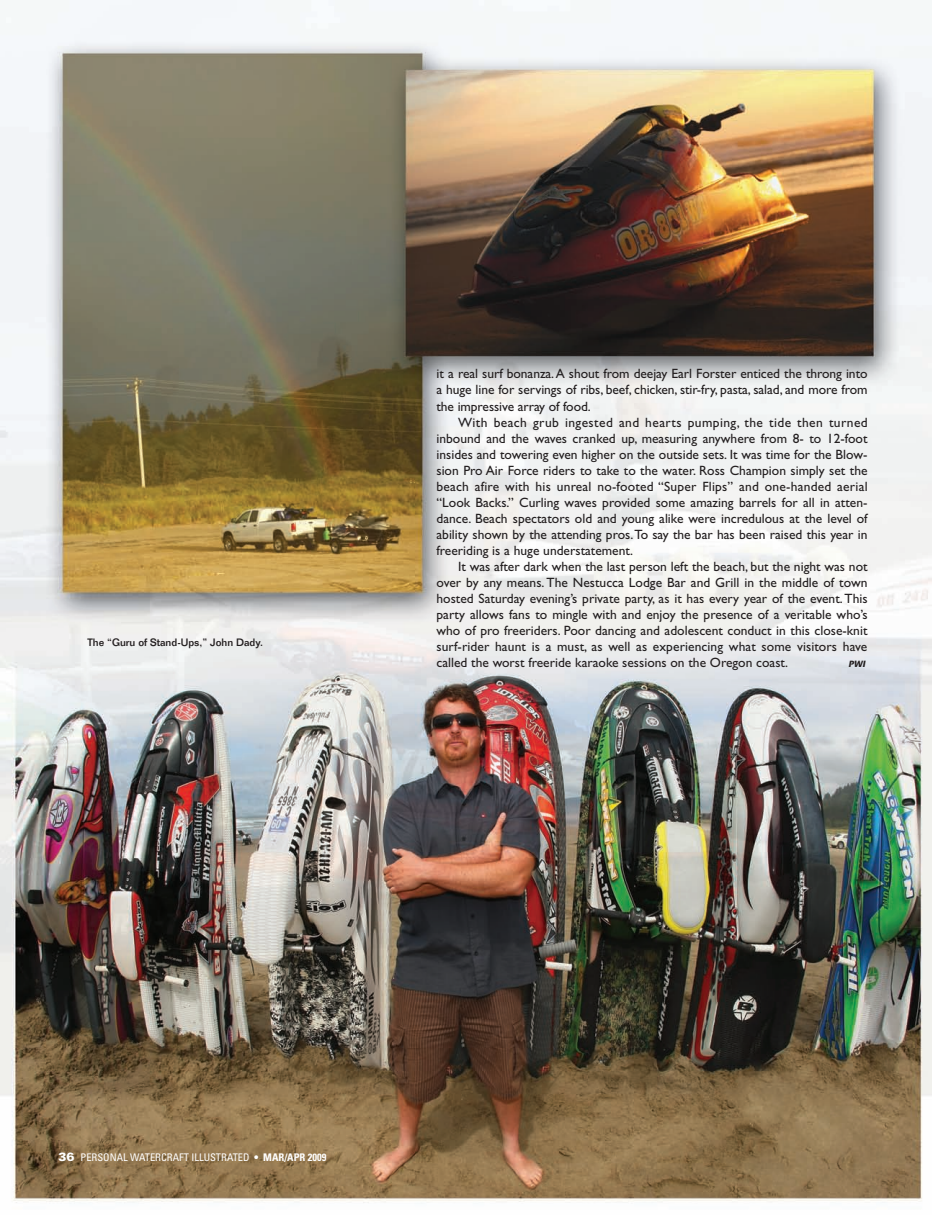
<style>
.page{position:relative;width:932px;height:1215px;background:#fff}
.page>*{position:absolute;margin:0;border:0;box-sizing:border-box;transform-origin:0 0}
.t1{font:13.5px/16px "Gill Sans";color:#231f20;text-align:justify}
.t2{font:condensed 10.5px "Univers";color:#fff}
.t3{font:500 10.5px "Folio";color:#231f20}
.t4{font:italic 700 9px "Stone Sans";color:#231f20}
.s1{font-weight:900;font-stretch:normal;font-size:12px}
.s2{font-weight:700}
</style>
<div class="page">
<img style="left:0;top:0;width:932px;height:1203px">
<p class="t3" style="left:87px;top:638px;width:177px">The “Guru of Stand-Ups,” John Dady.</p>
<p class="t1" style="left:436px;top:366px;width:432px;line-height:16.5px">it a real surf bonanza.A shout from deejay Earl Forster enticed the throng into a huge line for servings of ribs, beef, chicken, stir-fry, pasta, salad, and more from the impressive array of food.</p>
<p class="t1" style="left:436px;top:415px;width:433px;text-indent:22px">With beach grub ingested and hearts pumping, the tide then turned inbound and the waves cranked up, measuring anywhere from 8- to 12-foot insides and towering even higher on the outside sets. It was time for the Blow&shy;sion Pro Air Force riders to take to the water. Ross Champion simply set the beach afire with his unreal no-footed “Super Flips” and one-handed aerial “Look Backs.” Curling waves provided some amazing barrels for all in atten&shy;dance. Beach spectators old and young alike were incredulous at the level of ability shown by the attending pros.To say the bar has been raised this year in freeriding is a huge understatement.</p>
<p class="t1" style="left:436px;top:560px;width:432px;text-indent:22px">It was after dark when the last person left the beach, but the night was not over by any means. The Nestucca Lodge Bar and Grill in the middle of town hosted Saturday evening’s private party, as it has every year of the event.This party allows fans to mingle with and enjoy the presence of a veritable who’s who of pro freeriders. Poor dancing and adolescent conduct in this close-knit surf-rider haunt is a must, as well as experiencing what some visitors have called the worst freeride karaoke sessions on the Oregon coast.</p>
<p class="t4" style="left:848px;top:661px;width:18px">PWI</p>
<p class="t2" style="left:58px;top:1153px;width:269px"><span class="s1">36</span> PERSONAL WATERCRAFT ILLUSTRATED <span class="s2">• MAR/APR 2009</span></p>
</div>
